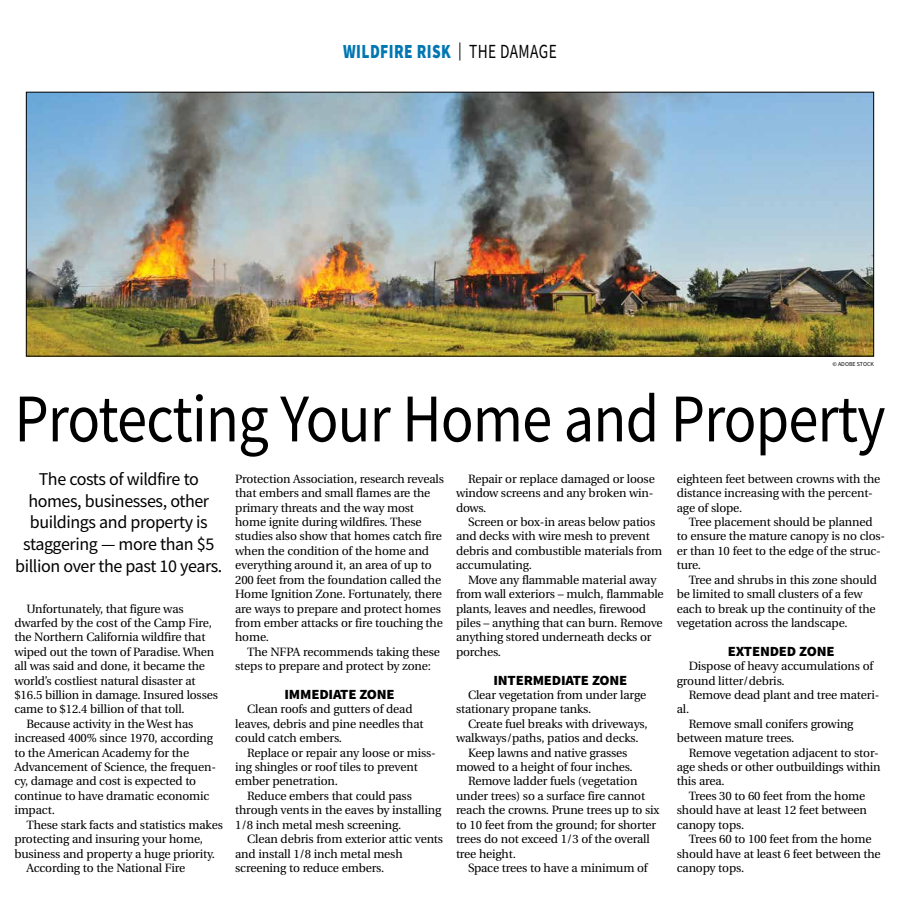
<style>
.page{position:relative;width:900px;height:908px;background:#fff}
.page>*{position:absolute;margin:0;border:0;box-sizing:border-box;transform-origin:0 0}
.t1{font:68.2px "Source Sans Pro";letter-spacing:-.015em;color:#000;scale:.89 1}
.t2{font:900 20px "Source Sans Pro";letter-spacing:.025em;color:#0077b1;scale:.77 1}
.t3{font:18px/21.6px "Source Sans Pro";letter-spacing:-.025em;color:#000;text-align:center}
.t4{font:900 14px "Source Sans Pro";letter-spacing:-.015em;color:#000;scale:1.05 1}
.t5{font:12px/14.4px "Utopia";letter-spacing:-.015em;color:#000}
.t6{font:6px "Source Sans Pro";color:#000}
.s1{font-weight:400;font-size:18px;color:#000}
.s2{font-weight:400;color:#000}
</style>
<div class="page">
<img style="left:28px;top:94px;width:844px;height:260px">
<h2 class="t2" style="left:343px;top:38px;width:279px">WILDFIRE RISK <span class="s1">|</span> <span class="s2">THE DAMAGE</span></h2>
<p class="t6" style="left:832px;top:360px;width:43px">© ADOBE STOCK</p>
<h1 class="t1" style="left:14px;top:375px;width:980px">Protecting Your Home and Property</h1>
<h3 class="t3" style="left:15px;top:468px;width:209px">The costs of wildfire to homes, businesses, other buildings and property is staggering — more than $5 billion over the past 10 years.</h3>
<p class="t5" style="left:26px;top:601px;width:159px">Unfortunately, that figure was</p>
<p class="t5" style="left:14px;top:615px;width:199px">dwarfed by the cost of the Camp Fire,</p>
<p class="t5" style="left:14px;top:630px;width:193px">the Northern California wildfire that</p>
<p class="t5" style="left:14px;top:644px;width:202px">wiped out the town of Paradise. When</p>
<p class="t5" style="left:14px;top:659px;width:192px">all was said and done, it became the</p>
<p class="t5" style="left:14px;top:673px;width:183px">world’s costliest natural disaster at</p>
<p class="t5" style="left:14px;top:687px;width:205px">$16.5 billion in damage. Insured losses</p>
<p class="t5" style="left:14px;top:702px;width:172px">came to $12.4 billion of that toll.</p>
<p class="t5" style="left:26px;top:716px;width:168px">Because activity in the West has</p>
<p class="t5" style="left:14px;top:731px;width:200px">increased 400% since 1970, according</p>
<p class="t5" style="left:14px;top:745px;width:176px">to the American Academy for the</p>
<p class="t5" style="left:14px;top:759px;width:203px">Advancement of Science, the frequen-</p>
<p class="t5" style="left:14px;top:774px;width:183px">cy, damage and cost is expected to</p>
<p class="t5" style="left:14px;top:788px;width:197px">continue to have dramatic economic</p>
<p class="t5" style="left:14px;top:803px;width:42px">impact.</p>
<p class="t5" style="left:26px;top:817px;width:198px">These stark facts and statistics makes</p>
<p class="t5" style="left:14px;top:831px;width:190px">protecting and insuring your home,</p>
<p class="t5" style="left:14px;top:846px;width:202px">business and property a huge priority.</p>
<p class="t5" style="left:26px;top:860px;width:160px">According to the National Fire</p>
<p class="t5" style="left:235px;top:471px;width:210px">Protection Association, research reveals that embers and small flames are the primary threats and the way most home ignite during wildfires. These studies also show that homes catch fire when the condition of the home and everything around it, an area of up to 200 feet from the foundation called the Home Ignition Zone. Fortunately, there are ways to prepare and protect homes from ember attacks or fire touching the home.</p>
<p class="t5" style="left:235px;top:644px;width:206px;text-indent:12px">The NFPA recommends taking these steps to prepare and protect by zone:</p>
<p class="t4" style="left:284px;top:684px;width:106px">IMMEDIATE ZONE</p>
<p class="t5" style="left:235px;top:702px;width:190px;text-indent:12px">Clean roofs and gutters of dead leaves, debris and pine needles that could catch embers.</p>
<p class="t5" style="left:247px;top:745px;width:190px">Replace or repair any loose or miss-</p>
<p class="t5" style="left:235px;top:759px;width:184px">ing shingles or roof tiles to prevent</p>
<p class="t5" style="left:235px;top:774px;width:104px">ember penetration.</p>
<p class="t5" style="left:247px;top:788px;width:166px">Reduce embers that could pass</p>
<p class="t5" style="left:235px;top:803px;width:208px">through vents in the eaves by installing</p>
<p class="t5" style="left:235px;top:817px;width:168px">1/8 inch metal mesh screening.</p>
<p class="t5" style="left:247px;top:831px;width:197px">Clean debris from exterior attic vents</p>
<p class="t5" style="left:235px;top:846px;width:169px">and install 1/8 inch metal mesh</p>
<p class="t5" style="left:235px;top:860px;width:151px">screening to reduce embers.</p>
<p class="t5" style="left:456px;top:471px;width:200px;text-align:justify;text-indent:12px">Repair or replace damaged or loose window screens and any broken win&shy;dows.</p>
<p class="t5" style="left:456px;top:515px;width:208px;text-indent:12px">Screen or box-in areas below patios and decks with wire mesh to prevent debris and combustible materials from accumulating.</p>
<p class="t5" style="left:456px;top:572px;width:209px;text-indent:12px">Move any flammable material away from wall exteriors – mulch, flammable plants, leaves and needles, firewood piles – anything that can burn. Remove anything stored underneath decks or porches.</p>
<p class="t4" style="left:493px;top:670px;width:129px">INTERMEDIATE ZONE</p>
<p class="t5" style="left:456px;top:687px;width:192px;text-indent:12px">Clear vegetation from under large stationary propane tanks.</p>
<p class="t5" style="left:468px;top:716px;width:181px">Create fuel breaks with driveways,</p>
<p class="t5" style="left:456px;top:731px;width:184px">walkways/paths, patios and decks.</p>
<p class="t5" style="left:468px;top:745px;width:161px">Keep lawns and native grasses</p>
<p class="t5" style="left:456px;top:759px;width:178px">mowed to a height of four inches.</p>
<p class="t5" style="left:468px;top:774px;width:171px">Remove ladder fuels (vegetation</p>
<p class="t5" style="left:456px;top:788px;width:191px">under trees) so a surface fire cannot</p>
<p class="t5" style="left:456px;top:803px;width:205px">reach the crowns. Prune trees up to six</p>
<p class="t5" style="left:456px;top:817px;width:202px">to 10 feet from the ground; for shorter</p>
<p class="t5" style="left:456px;top:831px;width:195px">trees do not exceed 1/3 of the overall</p>
<p class="t5" style="left:456px;top:846px;width:61px">tree height.</p>
<p class="t5" style="left:468px;top:860px;width:181px">Space trees to have a minimum of</p>
<p class="t5" style="left:677px;top:471px;width:205px">eighteen feet between crowns with the distance increasing with the percent&shy;age of slope.</p>
<p class="t5" style="left:677px;top:515px;width:210px;text-indent:12px">Tree placement should be planned to ensure the mature canopy is no clos&shy;er than 10 feet to the edge of the struc&shy;ture.</p>
<p class="t5" style="left:677px;top:572px;width:202px;text-indent:12px">Tree and shrubs in this zone should be limited to small clusters of a few each to break up the continuity of the vegetation across the landscape.</p>
<p class="t4" style="left:728px;top:641px;width:103px">EXTENDED ZONE</p>
<p class="t5" style="left:677px;top:659px;width:198px;text-indent:12px">Dispose of heavy accumulations of ground litter/debris.</p>
<p class="t5" style="left:689px;top:687px;width:192px">Remove dead plant and tree materi-</p>
<p class="t5" style="left:677px;top:702px;width:14px">al.</p>
<p class="t5" style="left:689px;top:716px;width:166px">Remove small conifers growing</p>
<p class="t5" style="left:677px;top:731px;width:119px">between mature trees.</p>
<p class="t5" style="left:689px;top:745px;width:192px">Remove vegetation adjacent to stor-</p>
<p class="t5" style="left:677px;top:759px;width:205px">age sheds or other outbuildings within</p>
<p class="t5" style="left:677px;top:774px;width:50px">this area.</p>
<p class="t5" style="left:689px;top:788px;width:178px">Trees 30 to 60 feet from the home</p>
<p class="t5" style="left:677px;top:803px;width:192px">should have at least 12 feet between</p>
<p class="t5" style="left:677px;top:817px;width:69px">canopy tops.</p>
<p class="t5" style="left:689px;top:831px;width:184px">Trees 60 to 100 feet from the home</p>
<p class="t5" style="left:677px;top:846px;width:205px">should have at least 6 feet between the</p>
<p class="t5" style="left:677px;top:860px;width:69px">canopy tops.</p>
</div>
